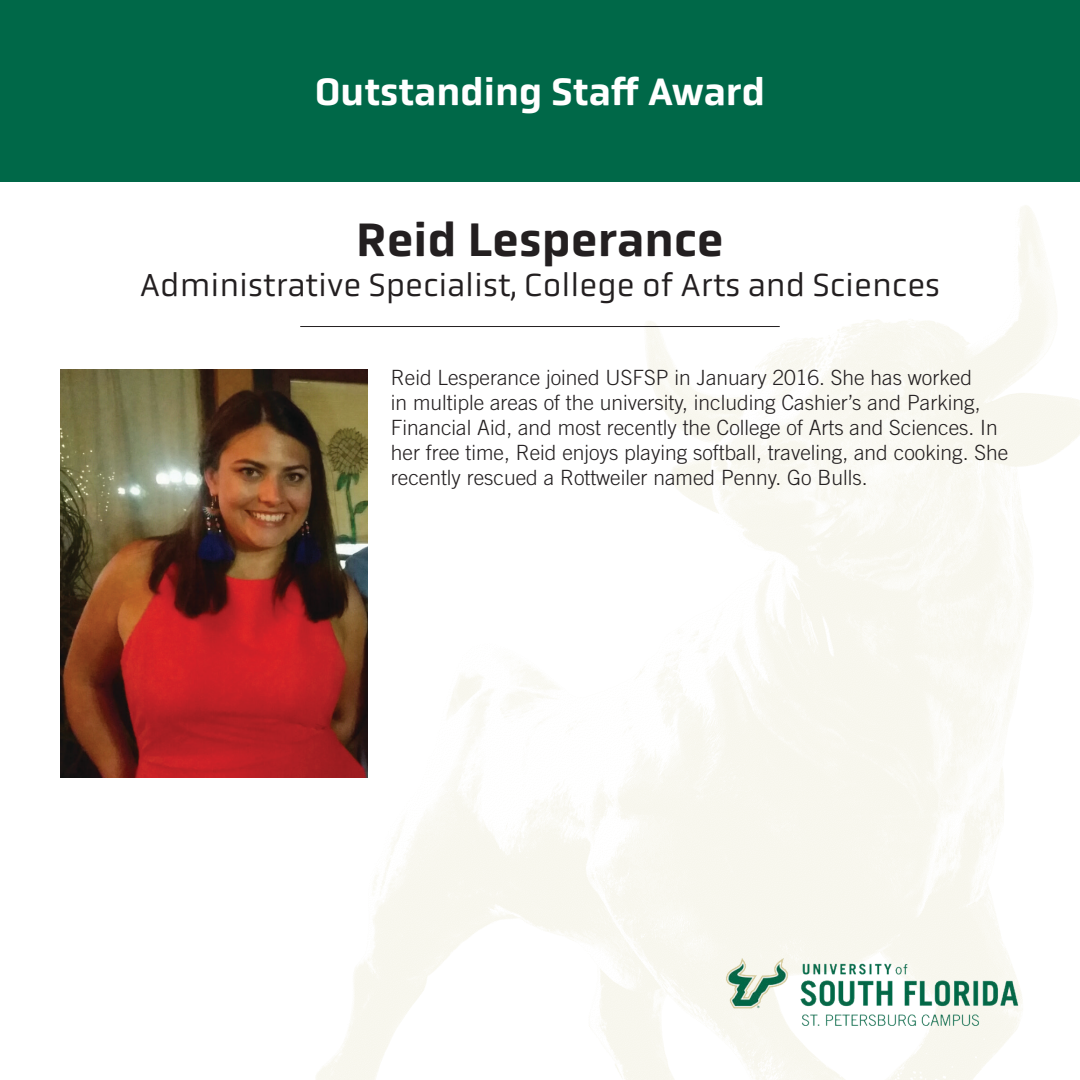
<style>
.page{position:relative;width:1080px;height:1080px;background:#fff}
.page>*{position:absolute;margin:0;border:0;box-sizing:border-box;transform-origin:0 0}
.t1{font:500 48px "Obvia";color:#231f20}
.t2{font:500 39px "Obvia";color:#fff}
.t3{font:33px "Obvia";color:#231f20}
.t4{font:300 21px/25.2px "Trade Gothic LT Std";color:#231f20}
</style>
<div class="page">
<img style="left:32px;top:181px;width:1048px;height:899px">
<div style="left:0;top:0;width:1080px;height:181px;background:#006848"></div>
<img style="left:60px;top:369px;width:308px;height:409px">
<hr style="left:300px;top:326px;width:480px;height:1px;background:#231f20">
<img style="left:722px;top:953px;width:304px;height:73px">
<p class="t2" style="left:315px;top:69px;width:452px">Outstanding Staff Award</p>
<p class="t1" style="left:356px;top:211px;width:369px">Reid Lesperance</p>
<p class="t3" style="left:140px;top:265px;width:802px">Administrative Specialist, College of Arts and Sciences</p>
<p class="t4" style="left:391px;top:364px;width:619px">Reid Lesperance joined USFSP in January 2016. She has worked<br>in multiple areas of the university, including Cashier’s and Parking, Financial Aid, and most recently the College of Arts and Sciences. In her free time, Reid enjoys playing softball, traveling, and cooking. She recently rescued a Rottweiler named Penny. Go Bulls.</p>
</div>
